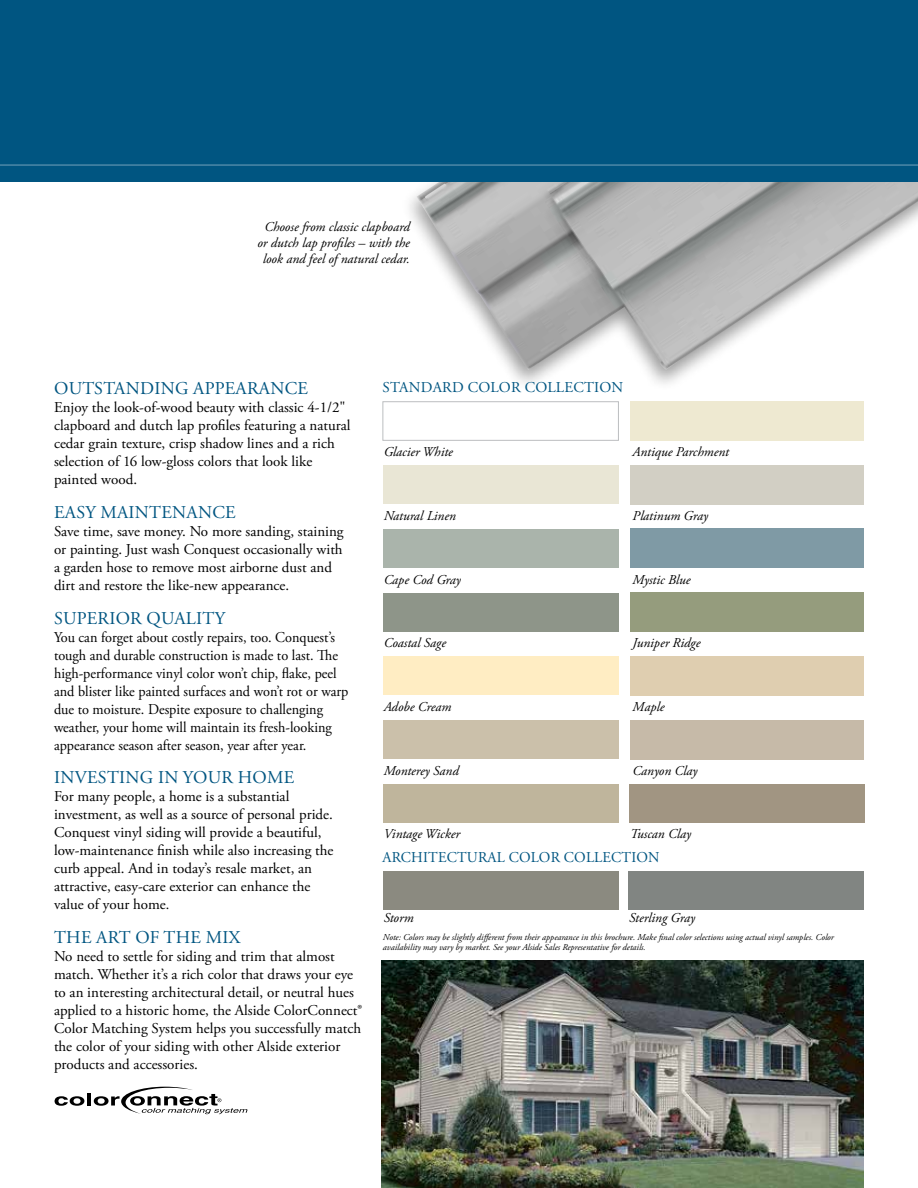
<style>
.page{position:relative;width:918px;height:1188px;background:#fff}
.page>*{position:absolute;margin:0;border:0;box-sizing:border-box;transform-origin:0 0}
.t1{font:18px "Adobe Garamond Pro";letter-spacing:.015em;color:#005581}
.t2{font:15px/18px "Adobe Garamond Pro";color:#000}
.t3{font:15px/18px "Adobe Garamond Pro";color:#000;scale:.95 1}
.t4{font:15px "Adobe Garamond Pro";letter-spacing:.015em;color:#005581}
.t5{font:italic 13.5px/16.2px "Adobe Garamond Pro";color:#000;text-align:center}
.t6{font:italic 9px/10.5px "Adobe Garamond Pro";color:#000}
</style>
<div class="page">
<div style="left:401px;top:35px;width:517px;height:357px;background:#000;opacity:.4"></div>
<img style="left:417px;top:182px;width:501px;height:188px">
<div style="left:0;top:0;width:918px;height:182px;background:#005581"></div>
<hr style="left:0;top:164px;width:918px;height:2px;background:#4d88a7">
<div style="left:382px;top:401px;width:237px;height:40px;background:#fff;border:1px solid #bcbec0"></div>
<div style="left:383px;top:465px;width:235px;height:39px;background:#e9e6d5"></div>
<div style="left:383px;top:529px;width:235px;height:39px;background:#aab4ab"></div>
<div style="left:383px;top:593px;width:235px;height:39px;background:#8e9589"></div>
<div style="left:383px;top:657px;width:235px;height:38px;background:#ffedc3"></div>
<div style="left:383px;top:720px;width:235px;height:39px;background:#cbc0aa"></div>
<div style="left:383px;top:784px;width:235px;height:39px;background:#bfb59c"></div>
<div style="left:629px;top:784px;width:236px;height:39px;background:#a19582"></div>
<div style="left:383px;top:871px;width:235px;height:39px;background:#8b8a80"></div>
<div style="left:628px;top:871px;width:236px;height:39px;background:#818582"></div>
<div style="left:630px;top:401px;width:234px;height:40px;background:#eee9d1"></div>
<div style="left:630px;top:465px;width:234px;height:39px;background:#d2cfc4"></div>
<div style="left:630px;top:529px;width:234px;height:39px;background:#7f9aa5"></div>
<div style="left:630px;top:593px;width:234px;height:39px;background:#959c7d"></div>
<div style="left:630px;top:656px;width:234px;height:39px;background:#dfceb0"></div>
<div style="left:630px;top:720px;width:234px;height:39px;background:#c6baa8"></div>
<img style="left:382px;top:961px;width:482px;height:227px">
<svg style="left:55px;top:1096px;width:29px;height:10px"></svg>
<hr style="left:87px;top:1093px;width:4px;height:13px;background:#000">
<svg style="left:94px;top:1087px;width:154px;height:27px"></svg>
<p class="t5" style="left:257px;top:219px;width:154px">Choose from classic clapboard or dutch lap profiles – with the look and feel of natural cedar.</p>
<p class="t1" style="left:54px;top:378px;width:255px">OUTSTANDING APPEARANCE</p>
<p class="t2" style="left:54px;top:399px;width:298px">Enjoy the look-of-wood beauty with classic 4-1/2" clapboard and dutch lap profiles featuring a natural cedar grain texture, crisp shadow lines and a rich selection of 16 low-gloss colors that look like painted wood.</p>
<p class="t1" style="left:54px;top:502px;width:183px">EASY MAINTENANCE</p>
<p class="t2" style="left:54px;top:523px;width:291px">Save time, save money. No more sanding, staining or painting. Just wash Conquest occasionally with a garden hose to remove most airborne dust and dirt and restore the like-new appearance.</p>
<p class="t1" style="left:54px;top:607px;width:173px">SUPERIOR QUALITY</p>
<p class="t3" style="left:54px;top:628px;width:311px">You can forget about costly repairs, too. Conquest’s tough and durable construction is made to last. The high-performance vinyl color won’t chip, flake, peel and blister like painted surfaces and won’t rot or warp due to moisture. Despite exposure to challenging weather, your home will maintain its fresh-looking appearance season after season, year after year.</p>
<p class="t1" style="left:54px;top:767px;width:242px">INVESTING IN YOUR HOME</p>
<p class="t2" style="left:54px;top:788px;width:281px">For many people, a home is a substantial investment, as well as a source of personal pride.<br>Conquest vinyl siding will provide a beautiful, low-maintenance finish while also increasing the curb appeal. And in today’s resale market, an attractive, easy-care exterior can enhance the value of your home.</p>
<p class="t1" style="left:54px;top:926px;width:188px">THE ART OF THE MIX</p>
<p class="t2" style="left:54px;top:948px;width:310px">No need to settle for siding and trim that almost match. Whether it’s a rich color that draws your eye to an interesting architectural detail, or neutral hues applied to a historic home, the Alside ColorConnect® Color Matching System helps you successfully match the color of your siding with other Alside exterior products and accessories.</p>
<p class="t4" style="left:383px;top:378px;width:242px">STANDARD COLOR COLLECTION</p>
<p class="t5" style="left:384px;top:444px;width:71px">Glacier White</p>
<p class="t5" style="left:633px;top:444px;width:98px">Antique Parchment</p>
<p class="t5" style="left:384px;top:508px;width:74px">Natural Linen</p>
<p class="t5" style="left:633px;top:508px;width:77px">Platinum Gray</p>
<p class="t5" style="left:384px;top:572px;width:79px">Cape Cod Gray</p>
<p class="t5" style="left:633px;top:572px;width:59px">Mystic Blue</p>
<p class="t5" style="left:384px;top:635px;width:64px">Coastal Sage</p>
<p class="t5" style="left:633px;top:635px;width:69px">Juniper Ridge</p>
<p class="t5" style="left:384px;top:699px;width:69px">Adobe Cream</p>
<p class="t5" style="left:633px;top:699px;width:33px">Maple</p>
<p class="t5" style="left:384px;top:763px;width:77px">Monterey Sand</p>
<p class="t5" style="left:633px;top:763px;width:66px">Canyon Clay</p>
<p class="t5" style="left:384px;top:826px;width:78px">Vintage Wicker</p>
<p class="t5" style="left:630px;top:826px;width:62px">Tuscan Clay</p>
<p class="t4" style="left:383px;top:848px;width:279px">ARCHITECTURAL COLOR COLLECTION</p>
<p class="t5" style="left:384px;top:910px;width:31px">Storm</p>
<p class="t5" style="left:629px;top:910px;width:67px">Sterling Gray</p>
<p class="t6" style="left:383px;top:932px;width:452px">Note: Colors may be slightly different from their appearance in this brochure. Make final color selections using actual vinyl samples. Color availability may vary by market. See your Alside Sales Representative for details.</p>
</div>
